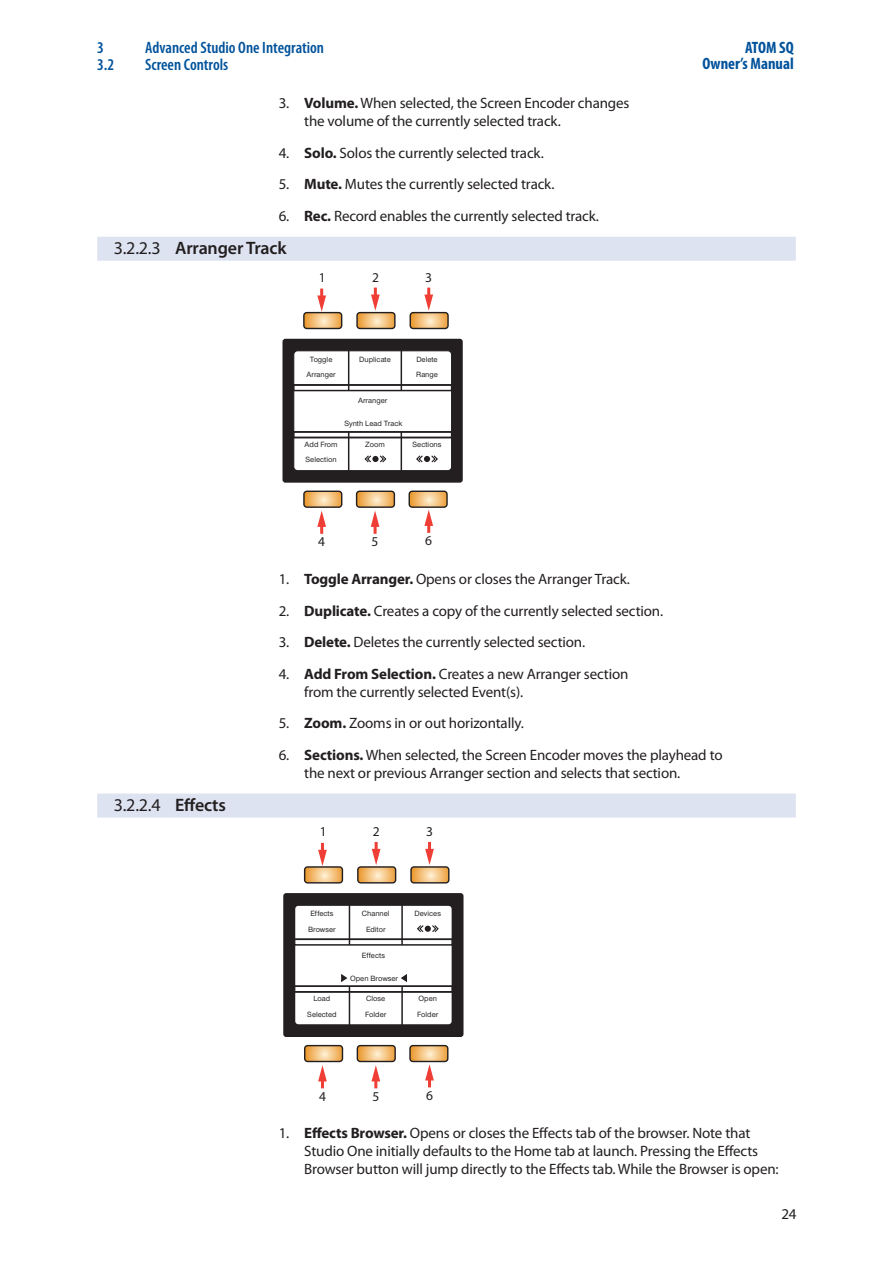
<style>
.page{position:relative;width:893px;height:1263px;background:#fff}
.page>*{position:absolute;margin:0;border:0;box-sizing:border-box;transform-origin:0 0}
._0_N_M_O_SubSubSecti{font:600 18px "Myriad Pro";letter-spacing:-.01em;color:#231f20}
._0_N_M_O_SubSubSecti-2{font:18px "Myriad Pro";color:#231f20}
.t1{font:600 condensed 16.5px "Myriad Pro";color:#01529b}
.t2{font:700 condensed 16.5px/16.5px "Myriad Pro";color:#01529b;text-align:right}
.t3{font:15px/18px "Myriad Pro";letter-spacing:-.01em;color:#231f20}
.t4{font:13.5px "Myriad Pro";color:#231f20}
.t5{font:500 7.8px "Nimbus San Nov";color:#231f20}
.s1{font-weight:700}
.s2{font-weight:400}
.s3{font-weight:600}
</style>
<div class="page">
<div style="left:97px;top:237px;width:699px;height:24px;background:#dee3f1"></div>
<div style="left:97px;top:793px;width:699px;height:24px;background:#dee3f1"></div>
<div style="left:283px;top:339px;width:179px;height:143px;background:#231f20;border-radius:2px"></div>
<div style="left:282px;top:339px;width:181px;height:144px;border:2px solid #231f20;border-radius:2px"></div>
<div style="left:294px;top:351px;width:158px;height:120px;background:#fff;border-radius:4px"></div>
<div style="left:293px;top:350px;width:159px;height:121px;border:1px solid #231f20;border-radius:4px"></div>
<hr style="left:348px;top:432px;width:1px;height:39px;background:#231f20">
<hr style="left:348px;top:350px;width:1px;height:41px;background:#231f20">
<hr style="left:401px;top:349px;width:1px;height:42px;background:#231f20">
<hr style="left:401px;top:432px;width:1px;height:39px;background:#231f20">
<div style="left:293px;top:431px;width:159px;height:7px;border:2px solid #231f20"></div>
<div style="left:293px;top:384px;width:159px;height:7px;border:2px solid #231f20"></div>
<svg style="left:416px;top:455px;width:22px;height:8px"></svg>
<div style="left:372px;top:456px;width:7px;height:6px;background:#231f20;border-radius:50%"></div>
<svg style="left:378px;top:455px;width:9px;height:8px"></svg>
<svg style="left:364px;top:455px;width:8px;height:8px"></svg>
<div style="left:303px;top:312px;width:39px;height:17px;border:1px solid #231f20;border-radius:3px"></div>
<div style="left:356px;top:312px;width:40px;height:17px;border:1px solid #231f20;border-radius:3px"></div>
<div style="left:410px;top:312px;width:39px;height:17px;border:1px solid #231f20;border-radius:3px"></div>
<div style="left:303px;top:491px;width:39px;height:17px;border:1px solid #231f20;border-radius:3px"></div>
<div style="left:356px;top:491px;width:39px;height:17px;border:1px solid #231f20;border-radius:3px"></div>
<div style="left:409px;top:491px;width:39px;height:17px;border:1px solid #231f20;border-radius:3px"></div>
<svg style="left:304px;top:491px;width:38px;height:43px"></svg>
<svg style="left:357px;top:491px;width:37px;height:43px"></svg>
<svg style="left:409px;top:491px;width:38px;height:42px"></svg>
<svg style="left:410px;top:288px;width:38px;height:40px"></svg>
<svg style="left:357px;top:288px;width:38px;height:40px"></svg>
<svg style="left:304px;top:289px;width:38px;height:39px"></svg>
<div style="left:284px;top:894px;width:179px;height:142px;background:#231f20;border-radius:2px"></div>
<div style="left:283px;top:893px;width:180px;height:144px;border:2px solid #231f20;border-radius:2px"></div>
<div style="left:294px;top:905px;width:158px;height:120px;background:#fff;border-radius:4px"></div>
<div style="left:294px;top:904px;width:159px;height:122px;border:2px solid #231f20;border-radius:4px"></div>
<hr style="left:349px;top:986px;width:1px;height:39px;background:#231f20">
<hr style="left:349px;top:904px;width:1px;height:41px;background:#231f20">
<hr style="left:401px;top:903px;width:2px;height:42px;background:#231f20">
<hr style="left:401px;top:986px;width:2px;height:39px;background:#231f20">
<div style="left:294px;top:985px;width:159px;height:7px;border:2px solid #231f20"></div>
<div style="left:294px;top:938px;width:159px;height:8px;border:2px solid #231f20"></div>
<svg style="left:401px;top:974px;width:6px;height:8px"></svg>
<svg style="left:341px;top:974px;width:7px;height:8px"></svg>
<svg style="left:417px;top:925px;width:22px;height:7px"></svg>
<div style="left:304px;top:866px;width:39px;height:17px;border:1px solid #231f20;border-radius:3px"></div>
<div style="left:357px;top:866px;width:39px;height:17px;border:1px solid #231f20;border-radius:3px"></div>
<div style="left:410px;top:866px;width:39px;height:17px;border:1px solid #231f20;border-radius:3px"></div>
<div style="left:304px;top:1045px;width:39px;height:17px;border:1px solid #231f20;border-radius:3px"></div>
<div style="left:357px;top:1045px;width:39px;height:17px;border:1px solid #231f20;border-radius:3px"></div>
<div style="left:409px;top:1045px;width:39px;height:17px;border:1px solid #231f20;border-radius:3px"></div>
<svg style="left:305px;top:1045px;width:37px;height:43px"></svg>
<svg style="left:357px;top:1045px;width:38px;height:43px"></svg>
<svg style="left:410px;top:1045px;width:38px;height:42px"></svg>
<svg style="left:411px;top:842px;width:38px;height:41px"></svg>
<svg style="left:358px;top:842px;width:38px;height:41px"></svg>
<svg style="left:305px;top:843px;width:37px;height:40px"></svg>
<p class="t1" style="left:97px;top:39px;width:8px">3</p>
<p class="t1" style="left:145px;top:39px;width:180px">Advanced Studio One Integration</p>
<p class="t1" style="left:97px;top:56px;width:19px">3.2</p>
<p class="t1" style="left:145px;top:56px;width:85px">Screen Controls</p>
<p class="t3" style="left:304px;top:94px;width:327px;text-indent:-26px">3. <span class="s1">Volume.</span> When selected, the Screen Encoder changes the volume of the currently selected track.</p>
<p class="t3" style="left:279px;top:144px;width:267px">4. <span class="s1">Solo.</span> Solos the currently selected track.</p>
<p class="t3" style="left:279px;top:175px;width:277px">5. <span class="s1">Mute.</span> Mutes the currently selected track.</p>
<p class="t3" style="left:279px;top:207px;width:322px">6. <span class="s1">Rec.</span> Record enables the currently selected track.</p>
<p class="_0_N_M_O_SubSubSecti" style="left:114px;top:236px;width:174px"><span class="s2">3.2.2.3</span> Arranger Track</p>
<p class="t4" style="left:319px;top:270px;width:8px">1</p>
<p class="t4" style="left:372px;top:270px;width:8px">2</p>
<p class="t4" style="left:425px;top:270px;width:8px">3</p>
<p class="t5" style="left:310px;top:354px;width:24px">Toggle</p>
<p class="t5" style="left:359px;top:354px;width:33px">Duplicate</p>
<p class="t5" style="left:416px;top:354px;width:23px">Delete</p>
<p class="t5" style="left:306px;top:370px;width:31px">Arranger</p>
<p class="t5" style="left:358px;top:395px;width:31px">Arranger</p>
<p class="t5" style="left:344px;top:419px;width:59px">Synth Lead Track</p>
<p class="t5" style="left:416px;top:370px;width:23px">Range</p>
<p class="t5" style="left:305px;top:439px;width:35px">Add From</p>
<p class="t5" style="left:306px;top:454px;width:33px">Selection</p>
<p class="t5" style="left:365px;top:439px;width:21px">Zoom</p>
<p class="t5" style="left:413px;top:439px;width:30px">Sections</p>
<p class="t2" style="left:702px;top:39px;width:93px">ATOM SQ<br>Owner’s Manual</p>
<p class="_0_N_M_O_SubSubSecti-2" style="left:114px;top:794px;width:114px">3.2.2.4 <span class="s3">Effects</span></p>
<p class="t4" style="left:318px;top:534px;width:8px">4</p>
<p class="t4" style="left:372px;top:534px;width:8px">5</p>
<p class="t4" style="left:425px;top:533px;width:8px">6</p>
<p class="t3" style="left:279px;top:570px;width:353px">1. <span class="s1">Toggle Arranger.</span> Opens or closes the Arranger Track.</p>
<p class="t3" style="left:279px;top:601px;width:386px">2. <span class="s1">Duplicate.</span> Creates a copy of the currently selected section.</p>
<p class="t3" style="left:279px;top:633px;width:308px">3. <span class="s1">Delete.</span> Deletes the currently selected section.</p>
<p class="t3" style="left:304px;top:664px;width:326px;text-indent:-26px">4. <span class="s1">Add From Selection.</span> Creates a new Arranger section from the currently selected Event(s).</p>
<p class="t3" style="left:279px;top:714px;width:247px">5. <span class="s1">Zoom.</span> Zooms in or out horizontally.</p>
<p class="t3" style="left:304px;top:745px;width:420px;text-indent:-26px">6. <span class="s1">Sections.</span> When selected, the Screen Encoder moves the playhead to the next or previous Arranger section and selects that section.</p>
<p class="t4" style="left:320px;top:824px;width:8px">1</p>
<p class="t4" style="left:373px;top:824px;width:8px">2</p>
<p class="t4" style="left:426px;top:824px;width:8px">3</p>
<p class="t5" style="left:310px;top:908px;width:25px">Effects</p>
<p class="t5" style="left:362px;top:908px;width:29px">Channel</p>
<p class="t5" style="left:415px;top:908px;width:28px">Devices</p>
<p class="t5" style="left:308px;top:924px;width:29px">Browser</p>
<p class="t5" style="left:366px;top:924px;width:21px">Editor</p>
<p class="t5" style="left:362px;top:950px;width:25px">Effects</p>
<p class="t5" style="left:350px;top:973px;width:50px">Open Browser</p>
<p class="t5" style="left:313px;top:993px;width:18px">Load</p>
<p class="t5" style="left:366px;top:993px;width:21px">Close</p>
<p class="t5" style="left:419px;top:993px;width:20px">Open</p>
<p class="t5" style="left:307px;top:1009px;width:31px">Selected</p>
<p class="t5" style="left:365px;top:1009px;width:23px">Folder</p>
<p class="t5" style="left:417px;top:1009px;width:23px">Folder</p>
<p class="t4" style="left:319px;top:1088px;width:8px">4</p>
<p class="t4" style="left:372px;top:1088px;width:8px">5</p>
<p class="t4" style="left:426px;top:1088px;width:8px">6</p>
<p class="t3" style="left:304px;top:1124px;width:476px;text-indent:-26px">1. <span class="s1">Effects Browser.</span> Opens or closes the Effects tab of the browser. Note that<br>Studio One initially defaults to the Home tab at launch. Pressing the Effects<br>Browser button will jump directly to the Effects tab. While the Browser is open:</p>
<p class="t3" style="left:781px;top:1204px;width:17px">24</p>
</div>
